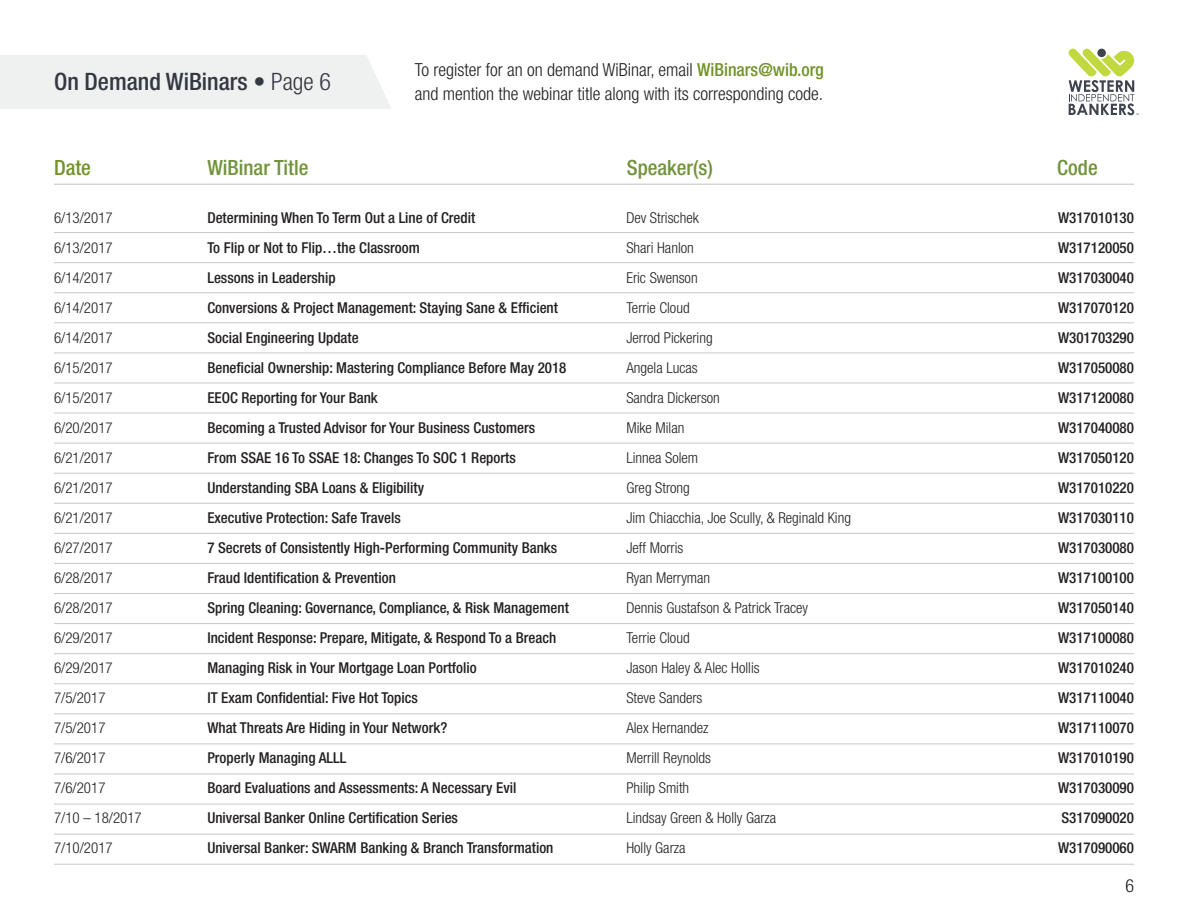
<style>
.page{position:relative;width:1188px;height:918px;background:#fff}
.page>*{position:absolute;margin:0;border:0;box-sizing:border-box;transform-origin:0 0}
.t1{font:500 condensed 24px "Helvetica Neue LT Std";color:#333841}
.t2{font:500 condensed 21px "Helvetica Neue LT Std";color:#72933c}
.t3{font:500 condensed 21px "Helvetica Neue LT Std";color:#739329}
.t4{font:300 condensed 18px/24px "Helvetica Neue LT Std";color:#231f20}
.t5{font:500 condensed 15px/30px "Helvetica Neue LT Std";color:#231f20}
.t6{font:300 condensed 15px/30px "Helvetica Neue LT Std";color:#231f20}
.s1{font-weight:300}
.s2{font-weight:500;color:#739329}
</style>
<div class="page">
<div style="left:0;top:55px;width:391px;height:54px;background:#eff0f0"></div>
<svg style="left:1069px;top:49px;width:70px;height:66px"></svg>
<hr style="left:54px;top:184px;width:1080px;height:1px;background:#c6c8ca">
<hr style="left:54px;top:232px;width:1080px;height:1px;background:#c6c8ca">
<hr style="left:54px;top:262px;width:1080px;height:1px;background:#c6c8ca">
<hr style="left:54px;top:292px;width:1080px;height:1px;background:#c6c8ca">
<hr style="left:54px;top:322px;width:1080px;height:1px;background:#c6c8ca">
<hr style="left:54px;top:353px;width:1080px;height:1px;background:#c6c8ca">
<hr style="left:54px;top:383px;width:1080px;height:1px;background:#c6c8ca">
<hr style="left:54px;top:413px;width:1080px;height:1px;background:#c6c8ca">
<hr style="left:54px;top:443px;width:1080px;height:1px;background:#c6c8ca">
<hr style="left:54px;top:473px;width:1080px;height:1px;background:#c6c8ca">
<hr style="left:54px;top:503px;width:1080px;height:1px;background:#c6c8ca">
<hr style="left:54px;top:533px;width:1080px;height:1px;background:#c6c8ca">
<hr style="left:54px;top:563px;width:1080px;height:1px;background:#c6c8ca">
<hr style="left:54px;top:593px;width:1080px;height:1px;background:#c6c8ca">
<hr style="left:54px;top:623px;width:1080px;height:1px;background:#c6c8ca">
<hr style="left:54px;top:653px;width:1080px;height:1px;background:#c6c8ca">
<hr style="left:54px;top:683px;width:1080px;height:1px;background:#c6c8ca">
<hr style="left:54px;top:713px;width:1080px;height:1px;background:#c6c8ca">
<hr style="left:54px;top:744px;width:1080px;height:1px;background:#c6c8ca">
<hr style="left:54px;top:774px;width:1080px;height:1px;background:#c6c8ca">
<hr style="left:54px;top:804px;width:1080px;height:1px;background:#c6c8ca">
<hr style="left:54px;top:834px;width:1080px;height:1px;background:#c6c8ca">
<hr style="left:54px;top:864px;width:1080px;height:1px;background:#c6c8ca">
<h1 class="t1" style="left:54px;top:68px;width:279px">On Demand WiBinars <span class="s1">• Page 6</span></h1>
<p class="t4" style="left:415px;top:58px;width:411px">To register for an on demand WiBinar, email <span class="s2">WiBinars@wib.org </span>and mention the webinar title along with its corresponding code.</p>
<h2 class="t3" style="left:54px;top:155px;width:38px">Date</h2>
<h2 class="t2" style="left:207px;top:155px;width:103px">WiBinar Title</h2>
<h2 class="t2" style="left:627px;top:155px;width:88px">Speaker(s)</h2>
<h2 class="t2" style="left:1057px;top:155px;width:42px">Code</h2>
<p class="t6" style="left:54px;top:203px;width:89px">6/13/2017<br>6/13/2017<br>6/14/2017<br>6/14/2017<br>6/14/2017<br>6/15/2017<br>6/15/2017<br>6/20/2017<br>6/21/2017<br>6/21/2017<br>6/21/2017<br>6/27/2017<br>6/28/2017<br>6/28/2017<br>6/29/2017<br>6/29/2017<br>7/5/2017<br>7/5/2017<br>7/6/2017<br>7/6/2017<br>7/10 – 18/2017<br>7/10/2017</p>
<p class="t5" style="left:207px;top:203px;width:363px">Determining When To Term Out a Line of Credit<br>To Flip or Not to Flip…the Classroom<br>Lessons in Leadership<br>Conversions &amp; Project Management: Staying Sane &amp; Efficient Social Engineering Update<br>Beneficial Ownership: Mastering Compliance Before May 2018<br>EEOC Reporting for Your Bank<br>Becoming a Trusted Advisor for Your Business Customers<br>From SSAE 16 To SSAE 18: Changes To SOC 1 Reports Understanding SBA Loans &amp; Eligibility<br>Executive Protection: Safe Travels<br>7 Secrets of Consistently High-Performing Community Banks Fraud Identification &amp; Prevention<br>Spring Cleaning: Governance, Compliance, &amp; Risk Management Incident Response: Prepare, Mitigate, &amp; Respond To a Breach Managing Risk in Your Mortgage Loan Portfolio<br>IT Exam Confidential: Five Hot Topics<br>What Threats Are Hiding in Your Network?<br>Properly Managing ALLL<br>Board Evaluations and Assessments: A Necessary Evil Universal Banker Online Certification Series<br>Universal Banker: SWARM Banking &amp; Branch Transformation</p>
<p class="t6" style="left:626px;top:203px;width:226px">Dev Strischek<br>Shari Hanlon<br>Eric Swenson<br>Terrie Cloud<br>Jerrod Pickering<br>Angela Lucas<br>Sandra Dickerson<br>Mike Milan<br>Linnea Solem<br>Greg Strong<br>Jim Chiacchia, Joe Scully, &amp; Reginald King<br>Jeff Morris<br>Ryan Merryman<br>Dennis Gustafson &amp; Patrick Tracey<br>Terrie Cloud<br>Jason Haley &amp; Alec Hollis<br>Steve Sanders<br>Alex Hernandez<br>Merrill Reynolds<br>Philip Smith<br>Lindsay Green &amp; Holly Garza<br>Holly Garza</p>
<p class="t5" style="left:1058px;top:203px;width:77px;text-align:justify">W317010130<br>W317120050<br>W317030040<br>W317070120<br>W301703290<br>W317050080<br>W317120080<br>W317040080<br>W317050120<br>W317010220<br>W317030110<br>W317030080<br>W317100100<br>W317050140<br>W317100080<br>W317010240<br>W317110040<br>W317110070<br>W317010190<br>W317030090<br>S317090020<br>W317090060</p>
<p class="t4" style="left:1125px;top:873px;width:10px">6</p>
</div>
